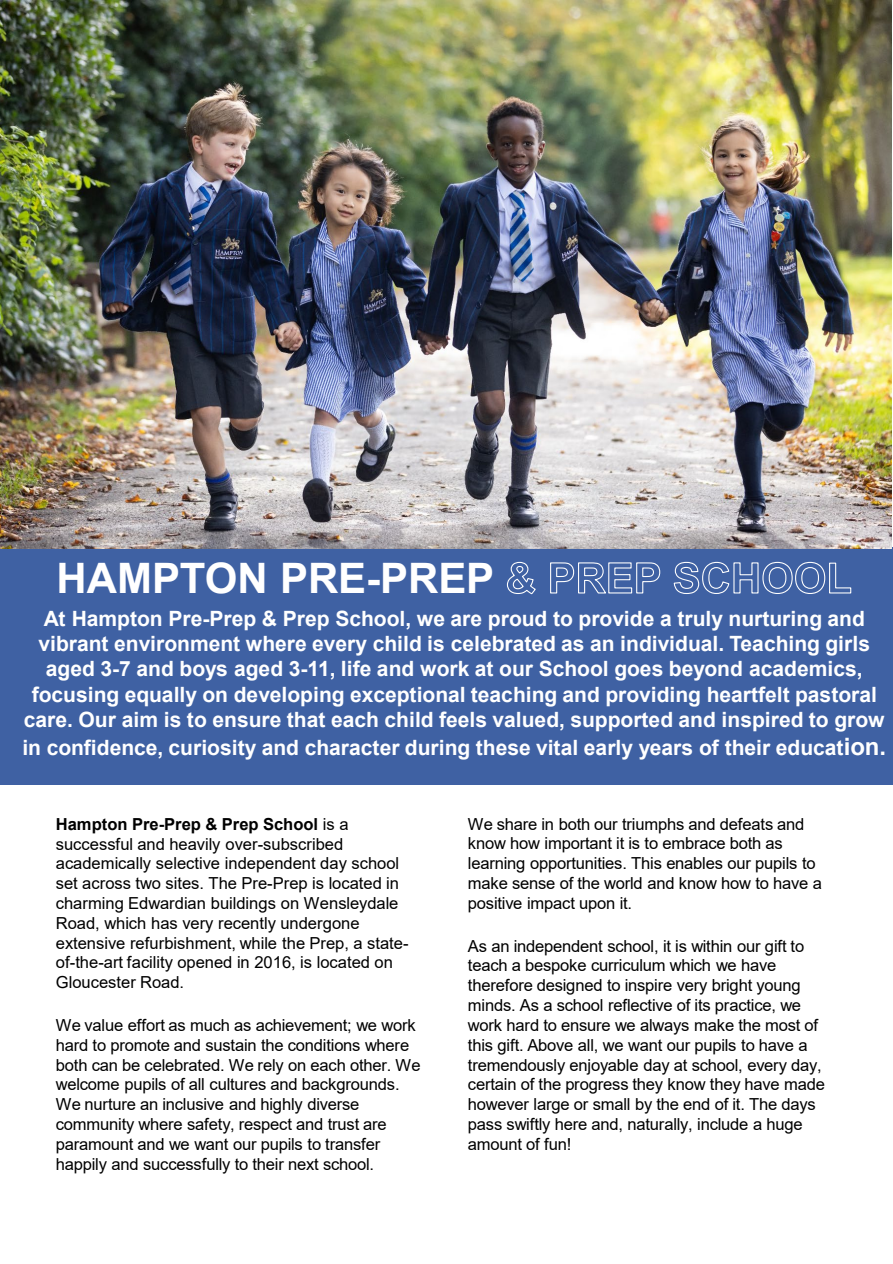
<style>
.page{position:relative;width:893px;height:1264px;background:#fff}
.page>*{position:absolute;margin:0;border:0;box-sizing:border-box;transform-origin:0 0}
.t1{font:700 42px "Arial";color:#fff}
.t2{font:700 21px/25.2px "Arial";color:#fff;text-align:center}
.t3{font:16.5px/19.8px "Arial";letter-spacing:-.015em;color:#000}
.s1{font-size:24px}
.s2{font-weight:700}
</style>
<div class="page">
<div style="left:0;top:548px;width:892px;height:236px;background:#3f61a3"></div>
<svg style="left:506px;top:561px;width:154px;height:34px"></svg>
<svg style="left:673px;top:561px;width:178px;height:33px"></svg>
<img style="left:0;top:0;width:891px;height:548px">
<h1 class="t1" style="left:57px;top:562px;width:439px">HAMPTON PRE-PREP</h1>
<p class="t2" style="left:24px;top:607px;width:862px">At Hampton Pre-Prep &amp; Prep School, we are proud to provide a truly nurturing and vibrant environment where every child is celebrated as an individual. Teaching girls aged 3-7 and boys aged 3-11, life and work at our School goes beyond academics, focusing equally on developing exceptional teaching and providing heartfelt pastoral care. Our aim is to ensure that each child feels valued, supported and inspired to grow</p>
<p class="t2" style="left:22px;top:736px;width:865px">in confidence, curiosity and character during these vital early years of their educat<span class="s1">ion.</span></p>
<p class="t3" style="left:56px;top:815px;width:354px"><span class="s2">Hampton Pre-Prep &amp; Prep School</span> is a successful and heavily over-subscribed academically selective independent day school set across two sites. The Pre-Prep is located in charming Edwardian buildings on Wensleydale Road, which has very recently undergone extensive refurbishment, while the Prep, a state&shy;of-the-art facility opened in 2016, is located on Gloucester Road.</p>
<p class="t3" style="left:56px;top:1016px;width:366px">We value effort as much as achievement; we work hard to promote and sustain the conditions where both can be celebrated. We rely on each other. We welcome pupils of all cultures and backgrounds.<br>We nurture an inclusive and highly diverse community where safety, respect and trust are paramount and we want our pupils to transfer happily and successfully to their next school.</p>
<p class="t3" style="left:468px;top:815px;width:355px">We share in both our triumphs and defeats and know how important it is to embrace both as learning opportunities. This enables our pupils to make sense of the world and know how to have a positive impact upon it.</p>
<p class="t3" style="left:468px;top:937px;width:358px">As an independent school, it is within our gift to teach a bespoke curriculum which we have therefore designed to inspire very bright young minds. As a school reflective of its practice, we work hard to ensure we always make the most of this gift. Above all, we want our pupils to have a tremendously enjoyable day at school, every day, certain of the progress they know they have made however large or small by the end of it. The days pass swiftly here and, naturally, include a huge amount of fun!</p>
</div>
